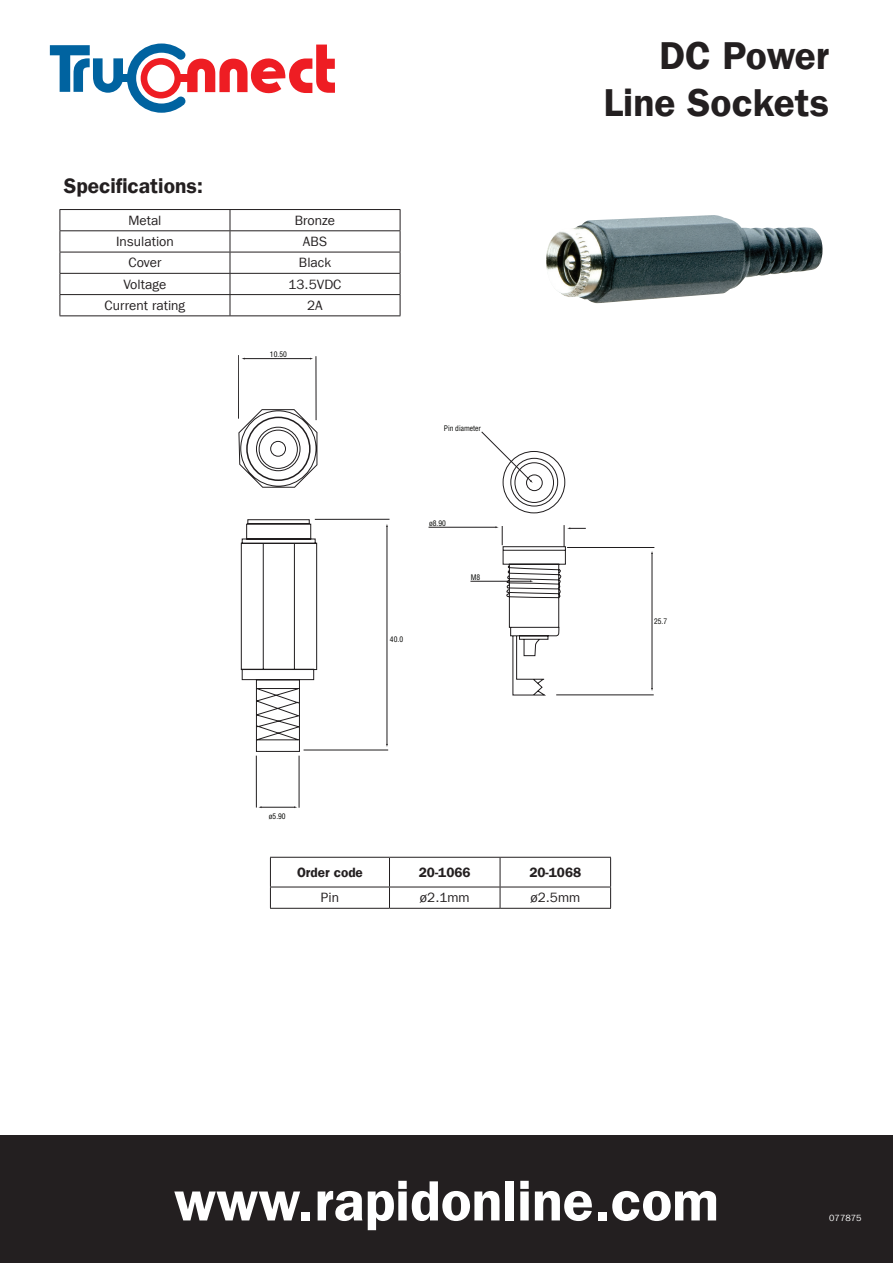
<style>
.page{position:relative;width:893px;height:1263px;background:#fff}
.page>*{position:absolute;margin:0;border:0;box-sizing:border-box;transform-origin:0 0}
.t1{font:57px "Franklin Gothic LT Com Dm";color:#fff}
.t2{font:39px/46.5px "Franklin Gothic LT Com Dm";color:#231f20;text-align:right}
.t3{font:21px "Franklin Gothic LT Com Dm";color:#231f20}
.t4{font:13.5px "Franklin Gothic LT Com";color:#231f20}
.t5{font:13.5px "Franklin Gothic LT Com Dm";color:#231f20}
.t6{font:9px "Franklin Gothic LT Com";color:#fff}
.t7{font:condensed 7.5px "Helvetica";color:#040503}
</style>
<div class="page">
<div style="left:0;top:1135px;width:893px;height:128px;background:#231f20"></div>
<svg style="left:50px;top:44px;width:285px;height:69px"></svg>
<div style="left:121px;top:75px;width:9px;height:7px;background:#0063a0"></div>
<div style="left:179px;top:75px;width:10px;height:7px;background:#ee1d23"></div>
<div style="left:141px;top:58px;width:40px;height:40px;border:7px solid #ee1d23;border-radius:50%"></div>
<img style="left:546px;top:215px;width:277px;height:88px">
<hr style="left:60px;top:209px;width:170px;height:1px;background:#231f20">
<hr style="left:230px;top:209px;width:170px;height:1px;background:#231f20">
<hr style="left:60px;top:230px;width:170px;height:1px;background:#231f20">
<hr style="left:230px;top:230px;width:170px;height:1px;background:#231f20">
<hr style="left:60px;top:252px;width:170px;height:1px;background:#231f20">
<hr style="left:230px;top:252px;width:170px;height:1px;background:#231f20">
<hr style="left:60px;top:273px;width:170px;height:1px;background:#231f20">
<hr style="left:230px;top:273px;width:170px;height:1px;background:#231f20">
<hr style="left:60px;top:294px;width:170px;height:1px;background:#231f20">
<svg style="left:60px;top:210px;width:1px;height:105px"></svg>
<hr style="left:230px;top:294px;width:170px;height:1px;background:#231f20">
<svg style="left:230px;top:210px;width:1px;height:105px"></svg>
<svg style="left:400px;top:210px;width:1px;height:105px"></svg>
<hr style="left:60px;top:315px;width:170px;height:1px;background:#231f20">
<hr style="left:230px;top:315px;width:170px;height:1px;background:#231f20">
<hr style="left:270px;top:857px;width:119px;height:1px;background:#231f20">
<hr style="left:389px;top:857px;width:111px;height:1px;background:#231f20">
<hr style="left:500px;top:857px;width:111px;height:1px;background:#231f20">
<hr style="left:270px;top:887px;width:119px;height:1px;background:#231f20">
<svg style="left:270px;top:858px;width:1px;height:50px"></svg>
<hr style="left:389px;top:887px;width:111px;height:1px;background:#231f20">
<svg style="left:389px;top:858px;width:1px;height:50px"></svg>
<hr style="left:500px;top:887px;width:111px;height:1px;background:#231f20">
<svg style="left:500px;top:858px;width:1px;height:50px"></svg>
<svg style="left:610px;top:858px;width:1px;height:50px"></svg>
<hr style="left:270px;top:908px;width:119px;height:1px;background:#231f20">
<hr style="left:389px;top:908px;width:111px;height:1px;background:#231f20">
<hr style="left:500px;top:908px;width:111px;height:1px;background:#231f20">
<svg style="left:238px;top:409px;width:80px;height:343px"></svg>
<hr style="left:256px;top:756px;width:1px;height:51px;background:#201d1e">
<hr style="left:299px;top:756px;width:1px;height:52px;background:#201d1e">
<hr style="left:304px;top:750px;width:84px;height:1px;background:#201d1e">
<hr style="left:315px;top:519px;width:74px;height:1px;background:#201d1e">
<hr style="left:387px;top:526px;width:1px;height:219px;background:#201d1e">
<hr style="left:238px;top:355px;width:1px;height:64px;background:#201d1e">
<hr style="left:316px;top:356px;width:1px;height:64px;background:#201d1e">
<hr style="left:244px;top:358px;width:67px;height:1px;background:#201d1e">
<hr style="left:567px;top:547px;width:87px;height:1px;background:#201d1e">
<hr style="left:556px;top:695px;width:98px;height:1px;background:#201d1e">
<hr style="left:429px;top:527px;width:67px;height:1px;background:#201d1e">
<hr style="left:470px;top:581px;width:61px;height:1px;background:#201d1e">
<svg style="left:481px;top:431px;width:105px;height:265px"></svg>
<hr style="left:652px;top:553px;width:1px;height:136px;background:#201d1e">
<hr style="left:261px;top:807px;width:34px;height:1px;background:#201d1e">
<h3 class="t3" style="left:64px;top:173px;width:141px">Specifications:</h3>
<p class="t4" style="left:128px;top:212px;width:35px">Metal</p>
<p class="t4" style="left:295px;top:212px;width:42px">Bronze</p>
<p class="t4" style="left:116px;top:234px;width:59px">Insulation</p>
<p class="t4" style="left:303px;top:234px;width:26px">ABS</p>
<p class="t4" style="left:128px;top:255px;width:35px">Cover</p>
<p class="t4" style="left:299px;top:255px;width:34px">Black</p>
<p class="t4" style="left:123px;top:276px;width:44px">Voltage</p>
<p class="t4" style="left:288px;top:276px;width:55px">13.5VDC</p>
<p class="t4" style="left:105px;top:297px;width:82px">Current rating</p>
<p class="t4" style="left:307px;top:297px;width:17px">2A</p>
<p class="t7" style="left:270px;top:349px;width:18px">10.50</p>
<p class="t7" style="left:444px;top:424px;width:39px">Pin diameter</p>
<p class="t7" style="left:390px;top:634px;width:15px">40.0</p>
<p class="t7" style="left:429px;top:518px;width:18px">ø8.90</p>
<p class="t7" style="left:471px;top:572px;width:11px">M8</p>
<h2 class="t2" style="left:604px;top:33px;width:227px">DC Power<br>Line Sockets</h2>
<p class="t7" style="left:654px;top:616px;width:15px">25.7</p>
<p class="t7" style="left:269px;top:811px;width:18px">ø5.90</p>
<p class="t5" style="left:297px;top:864px;width:67px">Order code</p>
<p class="t5" style="left:419px;top:864px;width:53px">20-1066</p>
<p class="t5" style="left:529px;top:864px;width:53px">20-1068</p>
<p class="t4" style="left:321px;top:890px;width:20px">Pin</p>
<p class="t4" style="left:420px;top:890px;width:51px">ø2.1mm</p>
<p class="t4" style="left:530px;top:890px;width:51px">ø2.5mm</p>
<h1 class="t1" style="left:174px;top:1167px;width:546px">www.rapidonline.com</h1>
<p class="t6" style="left:829px;top:1213px;width:34px">077875</p>
</div>
